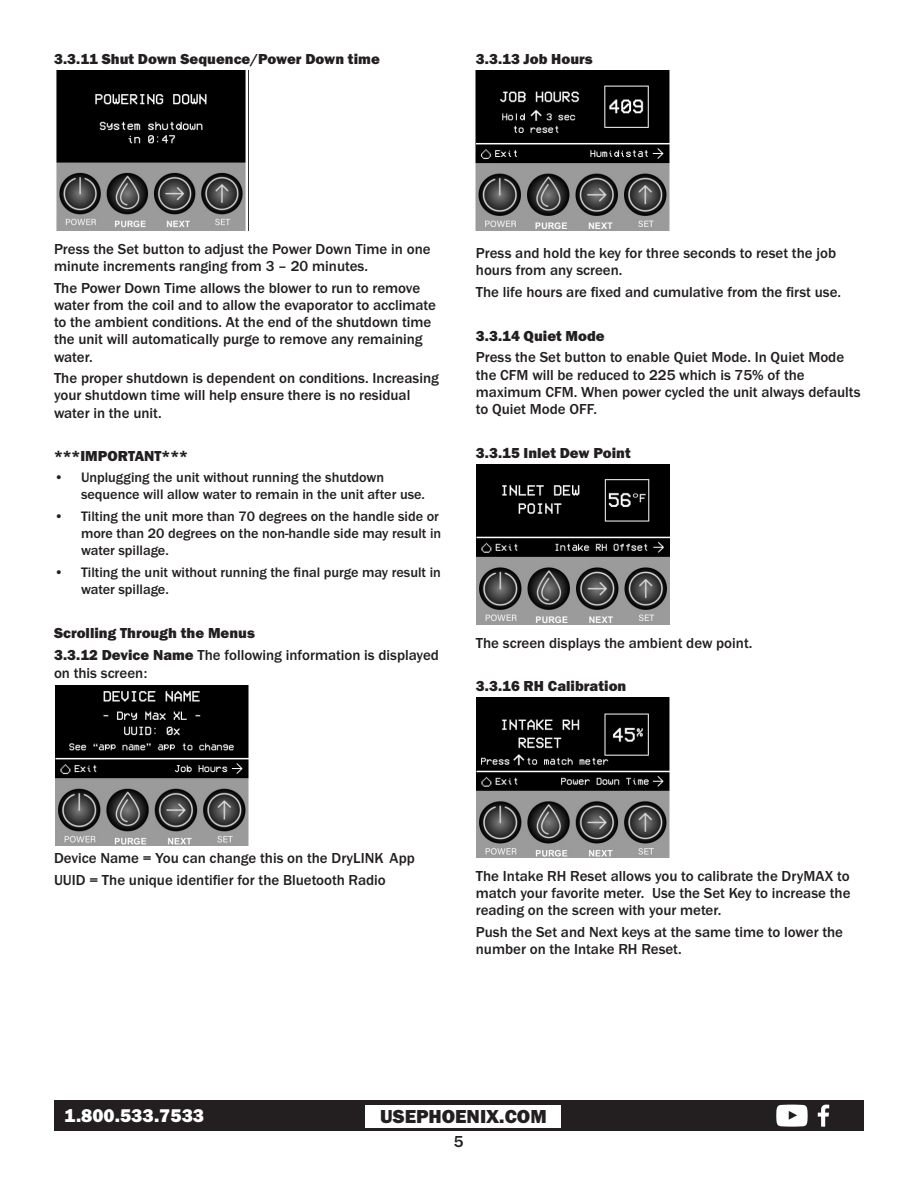
<style>
.page{position:relative;width:918px;height:1188px;background:#fff}
.page>*{position:absolute;margin:0;border:0;box-sizing:border-box;transform-origin:0 0}
.t1{font:19.5px "Franklin Gothic URW Hea";color:#231f20}
.t2{font:19.05px "Franklin Gothic URW Hea";color:#fff}
.t3{font:500 16.5px "Franklin Gothic URW";color:#231f20}
.body_text{font:500 15px/17.2px "Franklin Gothic URW";color:#231f20}
.body_text-2{font:15px "Franklin Gothic URW Hea";color:#231f20}
.t4{font:500 14.25px/17.2px "Franklin Gothic URW";color:#231f20}
.s1{font-family:"Franklin Gothic URW Hea";font-weight:400}
</style>
<div class="page">
<div style="left:54px;top:1100px;width:810px;height:31px;background:#231f20"></div>
<svg style="left:818px;top:1104px;width:11px;height:23px"></svg>
<svg style="left:776px;top:1105px;width:32px;height:22px"></svg>
<div style="left:366px;top:1105px;width:195px;height:22px;background:#fff"></div>
<img style="left:56px;top:71px;width:190px;height:160px">
<img style="left:55px;top:685px;width:193px;height:160px">
<img style="left:476px;top:71px;width:194px;height:160px">
<img style="left:476px;top:465px;width:194px;height:160px">
<img style="left:476px;top:698px;width:194px;height:160px">
<p class="body_text-2" style="left:54px;top:49px;width:327px">3.3.11 Shut Down Sequence/Power Down time</p>
<p class="body_text-2" style="left:476px;top:49px;width:119px">3.3.13 Job Hours</p>
<p class="body_text" style="left:54px;top:240px;width:378px">Press the Set button to adjust the Power Down Time in one minute increments ranging from 3 – 20 minutes.</p>
<p class="body_text" style="left:54px;top:279px;width:384px">The Power Down Time allows the blower to run to remove water from the coil and to allow the evaporator to acclimate to the ambient conditions. At the end of the shutdown time the unit will automatically purge to remove any remaining water.</p>
<p class="body_text" style="left:54px;top:369px;width:386px">The proper shutdown is dependent on conditions. Increasing your shutdown time will help ensure there is no residual water in the unit.</p>
<p class="body_text-2" style="left:54px;top:446px;width:136px">***IMPORTANT***</p>
<p class="t4" style="left:81px;top:469px;width:346px;text-indent:-27px">• Unplugging the unit without running the shutdown sequence will allow water to remain in the unit after use.</p>
<p class="t4" style="left:81px;top:507px;width:362px;text-indent:-27px">• Tilting the unit more than 70 degrees on the handle side or more than 20 degrees on the non-handle side may result in water spillage.</p>
<p class="t4" style="left:81px;top:563px;width:361px;text-indent:-27px">• Tilting the unit without running the final purge may result in water spillage.</p>
<p class="body_text-2" style="left:54px;top:623px;width:202px">Scrolling Through the Menus</p>
<p class="body_text" style="left:54px;top:646px;width:386px;line-height:18px"><span class="s1">3.3.12 Device Name</span> The following information is displayed on this screen:</p>
<p class="body_text" style="left:476px;top:244px;width:362px">Press and hold the key for three seconds to reset the job hours from any screen.</p>
<p class="body_text" style="left:476px;top:283px;width:367px">The life hours are fixed and cumulative from the first use.</p>
<p class="body_text-2" style="left:476px;top:326px;width:130px">3.3.14 Quiet Mode</p>
<p class="body_text" style="left:476px;top:348px;width:386px">Press the Set button to enable Quiet Mode. In Quiet Mode the CFM will be reduced to 225 which is 75% of the maximum CFM. When power cycled the unit always defaults to Quiet Mode OFF.</p>
<p class="body_text-2" style="left:476px;top:443px;width:156px">3.3.15 Inlet Dew Point</p>
<p class="body_text" style="left:476px;top:634px;width:278px">The screen displays the ambient dew point.</p>
<p class="body_text-2" style="left:476px;top:676px;width:152px">3.3.16 RH Calibration</p>
<p class="body_text" style="left:54px;top:849px;width:362px">Device Name = You can change this on the DryLINK App</p>
<p class="body_text" style="left:54px;top:871px;width:333px">UUID = The unique identifier for the Bluetooth Radio</p>
<p class="body_text" style="left:476px;top:867px;width:376px;text-align:justify">The Intake RH Reset allows you to calibrate the DryMAX to match your favorite meter. Use the Set Key to increase the reading on the screen with your meter.</p>
<p class="body_text" style="left:476px;top:923px;width:369px">Push the Set and Next keys at the same time to lower the number on the Intake RH Reset.</p>
<p class="t2" style="left:64px;top:1103px;width:141px">1.800.533.7533</p>
<h1 class="t1" style="left:380px;top:1104px;width:168px">USEPHOENIX.COM</h1>
<p class="t3" style="left:454px;top:1131px;width:11px">5</p>
</div>
